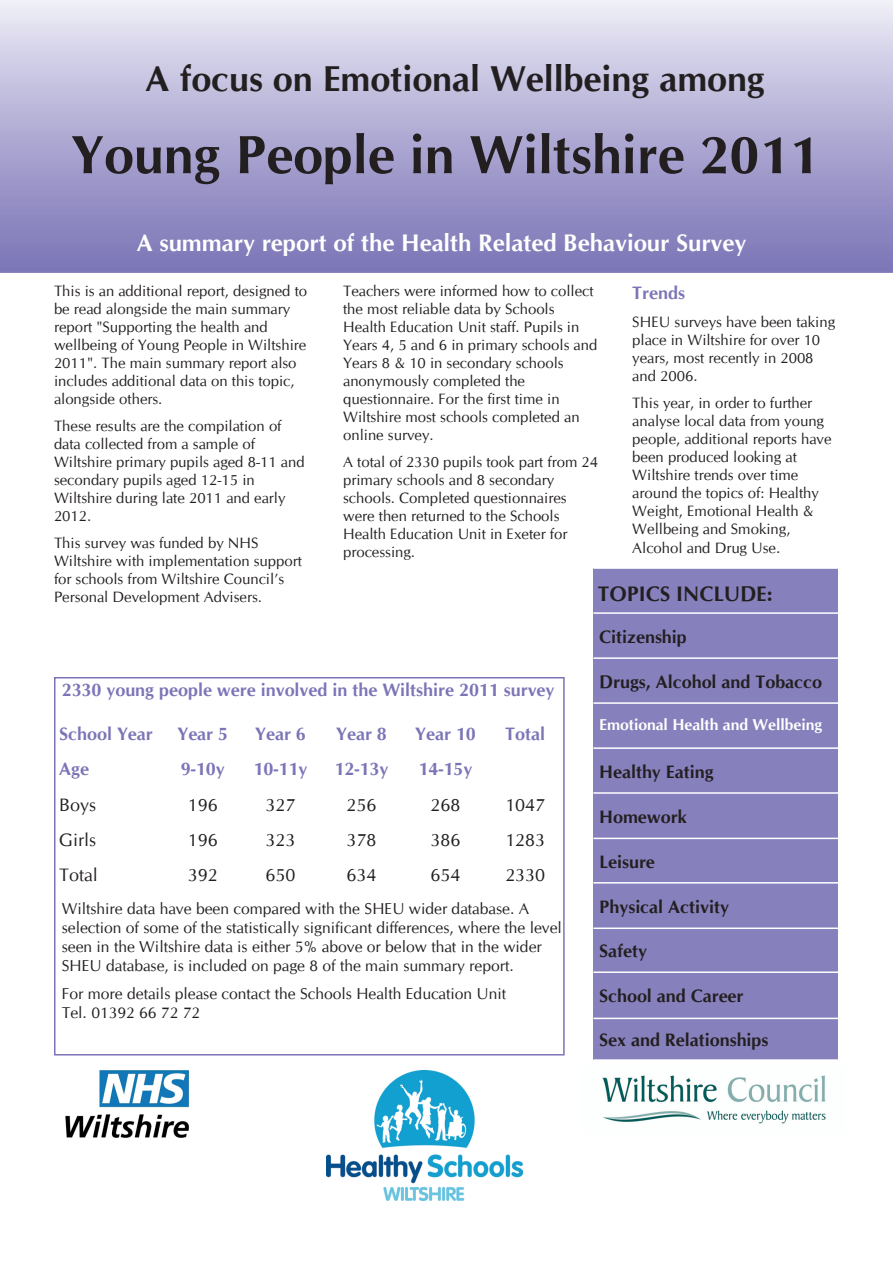
<style>
.page{position:relative;width:893px;height:1263px;background:#fff}
.page>*{position:absolute;margin:0;border:0;box-sizing:border-box;transform-origin:0 0}
.t1{font:700 54px "CG Omega";color:#231f20}
.t2{font:700 36px "CG Omega";color:#231f20}
.t3{font:700 24px "CG Omega";color:#fff}
.t4{font:700 21px "CG Omega";color:#231f20}
.t5{font:700 18px "CG Omega";color:#7b75b7}
.t6{font:700 18px "CG Omega";color:#231f20}
.t7{font:18px "CG Omega";color:#231f20}
.t8{font:15.75px/18.9px "CG Omega";color:#231f20}
.t9{font:700 15.75px "CG Omega";color:#fff}
.t10{font:15px/18px "CG Omega";color:#231f20}
.s1{font-size:15.75px}
</style>
<div class="page">
<svg style="left:0;top:0;width:893px;height:272px;background:#b1add4"></svg>
<div style="left:593px;top:568px;width:245px;height:45px;background:#8680bc"></div>
<div style="left:593px;top:613px;width:245px;height:45px;background:#8680bc"></div>
<div style="left:593px;top:658px;width:245px;height:45px;background:#8680bc"></div>
<div style="left:593px;top:703px;width:245px;height:45px;background:#8680bc"></div>
<div style="left:593px;top:748px;width:245px;height:45px;background:#8680bc"></div>
<div style="left:593px;top:793px;width:245px;height:45px;background:#8680bc"></div>
<div style="left:593px;top:838px;width:245px;height:45px;background:#8680bc"></div>
<div style="left:593px;top:883px;width:245px;height:45px;background:#8680bc"></div>
<div style="left:593px;top:928px;width:245px;height:44px;background:#8680bc"></div>
<div style="left:593px;top:972px;width:245px;height:46px;background:#8680bc"></div>
<div style="left:593px;top:1018px;width:245px;height:42px;background:#8680bc"></div>
<hr style="left:593px;top:567px;width:245px;height:2px;background:#fff">
<hr style="left:593px;top:612px;width:245px;height:2px;background:#fff">
<hr style="left:593px;top:657px;width:245px;height:2px;background:#fff">
<hr style="left:593px;top:702px;width:245px;height:2px;background:#fff">
<hr style="left:593px;top:747px;width:245px;height:2px;background:#fff">
<hr style="left:593px;top:792px;width:245px;height:2px;background:#fff">
<hr style="left:593px;top:838px;width:245px;height:1px;background:#fff">
<hr style="left:593px;top:882px;width:245px;height:1px;background:#fff">
<hr style="left:593px;top:927px;width:245px;height:2px;background:#fff">
<hr style="left:593px;top:971px;width:245px;height:2px;background:#fff">
<hr style="left:593px;top:1018px;width:245px;height:1px;background:#fff">
<hr style="left:593px;top:1059px;width:245px;height:2px;background:#fff">
<img style="left:65px;top:1071px;width:124px;height:66px">
<img style="left:327px;top:1071px;width:195px;height:129px">
<img style="left:602px;top:1075px;width:224px;height:49px">
<div style="left:54px;top:677px;width:511px;height:378px;border:2px solid #7b75b7"></div>
<h2 class="t2" style="left:145px;top:65px;width:621px">A focus on Emotional Wellbeing among</h2>
<h1 class="t1" style="left:71px;top:133px;width:749px">Young People in Wiltshire 2011</h1>
<h3 class="t3" style="left:137px;top:233px;width:611px">A summary report of the Health Related Behaviour Survey</h3>
<p class="t10" style="left:343px;top:283px;width:256px">Teachers were informed how to collect the most reliable data by Schools<br>Health Education Unit staff. Pupils in<br>Years 4, 5 and 6 in primary schools and<br>Years 8 &amp; 10 in secondary schools anonymously completed the questionnaire. For the first time in<br>Wiltshire most schools completed an online survey.</p>
<p class="t10" style="left:343px;top:454px;width:257px">A total of 2330 pupils took part from 24 primary schools and 8 secondary schools. Completed questionnaires were then returned to the Schools<br>Health Education Unit in Exeter for processing.</p>
<p class="t10" style="left:54px;top:283px;width:255px">This is an additional report, designed to be read alongside the main summary report "Supporting the health and wellbeing of Young People in Wiltshire 2011". The main summary report also includes additional data on this topic, alongside others.</p>
<p class="t10" style="left:54px;top:418px;width:252px">These results are the compilation of data collected from a sample of<br>Wiltshire primary pupils aged 8-11 and secondary pupils aged 12-15 in<br>Wiltshire during late 2011 and early<br>2012.</p>
<p class="t10" style="left:54px;top:535px;width:249px">This survey was funded by NHS Wiltshire with implementation support for schools from Wiltshire Council’s Personal Development Advisers.</p>
<p class="t5" style="left:632px;top:286px;width:54px">Trends</p>
<p class="t10" style="left:632px;top:314px;width:204px">SHEU surveys have been taking place in Wiltshire for over 10 years, most recently in 2008 and 2006.</p>
<p class="t10" style="left:632px;top:395px;width:201px">This year, in order to further analyse local data from young people, additional reports have been produced looking at<br>Wiltshire trends over time around the topics of: Healthy<br>Weight, Emotional Health &amp;<br>Wellbeing and Smoking,<br>Alcohol and Drug Use<span class="s1">.</span></p>
<h3 class="t4" style="left:598px;top:585px;width:176px">TOPICS INCLUDE:</h3>
<p class="t6" style="left:599px;top:629px;width:89px">Citizenship</p>
<p class="t6" style="left:599px;top:674px;width:224px">Drugs, Alcohol and Tobacco</p>
<p class="t9" style="left:599px;top:719px;width:225px">Emotional Health and Wellbeing</p>
<p class="t6" style="left:599px;top:764px;width:116px">Healthy Eating</p>
<p class="t6" style="left:599px;top:809px;width:89px">Homework</p>
<p class="t6" style="left:599px;top:854px;width:57px">Leisure</p>
<p class="t6" style="left:599px;top:899px;width:131px">Physical Activity</p>
<p class="t6" style="left:599px;top:944px;width:49px">Safety</p>
<p class="t6" style="left:599px;top:989px;width:146px">School and Career</p>
<p class="t6" style="left:599px;top:1033px;width:171px">Sex and Relationships</p>
<p class="t5" style="left:62px;top:682px;width:494px">2330 young people were involved in the Wiltshire 2011 survey</p>
<p class="t5" style="left:59px;top:727px;width:95px">School Year</p>
<p class="t5" style="left:177px;top:727px;width:52px">Year 5</p>
<p class="t5" style="left:255px;top:727px;width:52px">Year 6</p>
<p class="t5" style="left:336px;top:727px;width:52px">Year 8</p>
<p class="t5" style="left:415px;top:727px;width:62px">Year 10</p>
<p class="t5" style="left:505px;top:727px;width:41px">Total</p>
<p class="t5" style="left:59px;top:762px;width:31px">Age</p>
<p class="t5" style="left:181px;top:762px;width:45px">9-10y</p>
<p class="t5" style="left:254px;top:762px;width:55px">10-11y</p>
<p class="t5" style="left:335px;top:762px;width:55px">12-13y</p>
<p class="t5" style="left:419px;top:762px;width:55px">14-15y</p>
<p class="t7" style="left:59px;top:797px;width:38px">Boys</p>
<p class="t7" style="left:188px;top:797px;width:31px">196</p>
<p class="t7" style="left:266px;top:797px;width:31px">327</p>
<p class="t7" style="left:347px;top:797px;width:31px">256</p>
<p class="t7" style="left:431px;top:797px;width:31px">268</p>
<p class="t7" style="left:505px;top:797px;width:41px">1047</p>
<p class="t7" style="left:59px;top:832px;width:38px">Girls</p>
<p class="t7" style="left:188px;top:832px;width:31px">196</p>
<p class="t7" style="left:266px;top:832px;width:31px">323</p>
<p class="t7" style="left:347px;top:832px;width:31px">378</p>
<p class="t7" style="left:431px;top:832px;width:31px">386</p>
<p class="t7" style="left:505px;top:832px;width:41px">1283</p>
<p class="t7" style="left:59px;top:868px;width:40px">Total</p>
<p class="t7" style="left:188px;top:868px;width:31px">392</p>
<p class="t7" style="left:266px;top:868px;width:31px">650</p>
<p class="t7" style="left:347px;top:868px;width:31px">634</p>
<p class="t7" style="left:431px;top:868px;width:31px">654</p>
<p class="t7" style="left:505px;top:868px;width:41px">2330</p>
<p class="t8" style="left:62px;top:900px;width:502px">Wiltshire data have been compared with the SHEU wider database. A selection of some of the statistically significant differences, where the level seen in the Wiltshire data is either 5% above or below that in the wider SHEU database, is included on page 8 of the main summary report.</p>
<p class="t8" style="left:62px;top:985px;width:446px">For more details please contact the Schools Health Education Unit<br>Tel. 01392 66 72 72</p>
</div>
